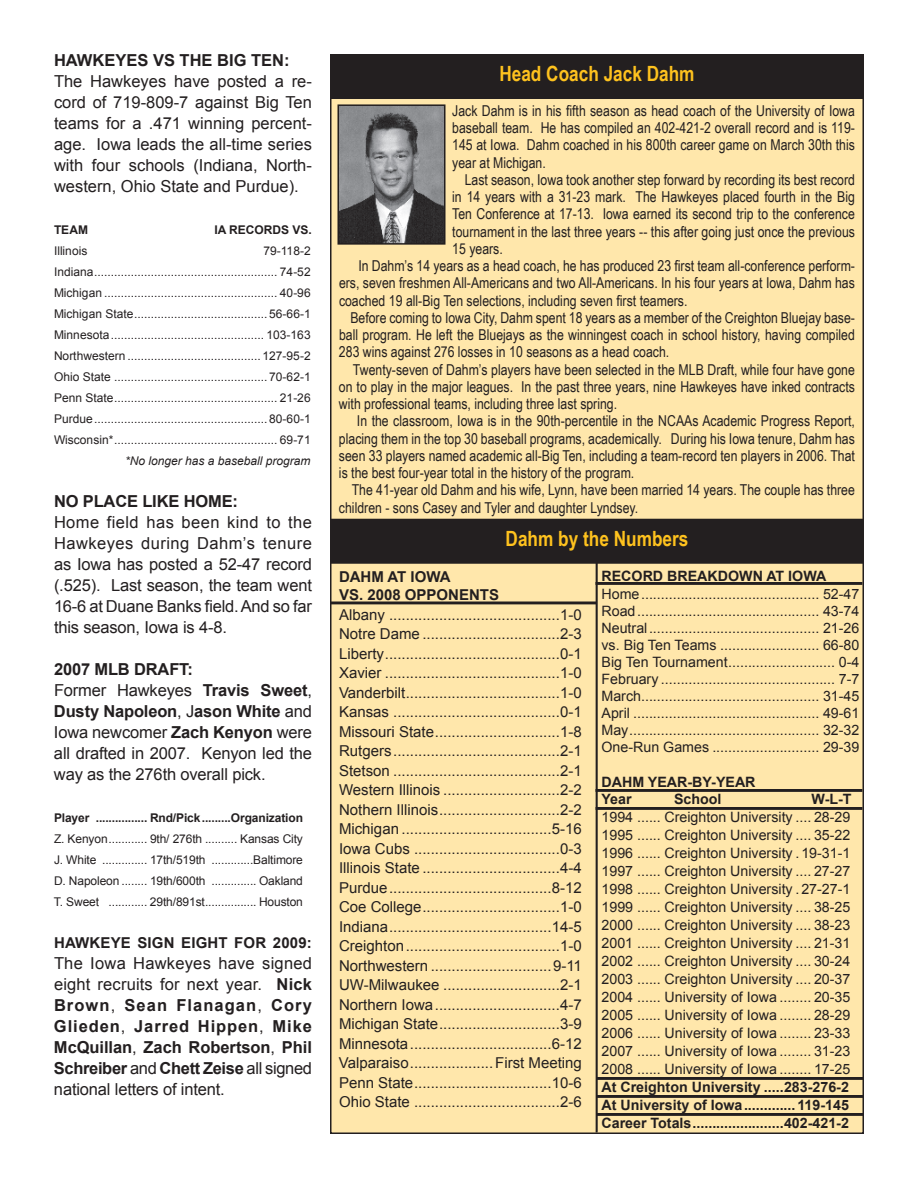
<style>
.page{position:relative;width:918px;height:1188px;background:#fff}
.page>*{position:absolute;margin:0;border:0;box-sizing:border-box;transform-origin:0 0}
.t1{font:700 21px "Arial Narrow";color:#fec21e}
.t2{font:16.5px/21px "Arial";letter-spacing:-.01em;color:#231f20;text-align:justify}
.t3{font:700 16.5px/21px "Arial";letter-spacing:-.005em;color:#231f20;text-align:justify}
.t4{font:15px/17.2px "Arial Narrow";color:#231f20;text-align:justify}
.t5{font:15px/19.5px "Arial";color:#231f20;text-align:justify}
.t6{font:700 15px/18px "Arial";color:#231f20}
.t7{font:14.25px/18px "Arial";color:#231f20;text-align:justify}
.t8{font:700 14.25px/18px "Arial";color:#231f20}
.t9{font:12px/21px "Arial";color:#231f20;text-align:justify}
.t10{font:700 12px "Arial";letter-spacing:-.01em;color:#231f20}
.t11{font:italic 12px "Arial";color:#231f20}
.s1{font-weight:700}
.s2{font-weight:400}
</style>
<div class="page">
<div style="left:331px;top:55px;width:532px;height:1078px;background:#ffe7ab"></div>
<div style="left:331px;top:55px;width:532px;height:43px;background:#231f20"></div>
<div style="left:330px;top:54px;width:534px;height:45px;border:2px solid #231f20"></div>
<img style="left:341px;top:107px;width:101px;height:135px">
<div style="left:338px;top:104px;width:107px;height:141px;border:2px solid #231f20"></div>
<div style="left:331px;top:519px;width:532px;height:44px;background:#231f20"></div>
<div style="left:330px;top:519px;width:534px;height:45px;border:2px solid #231f20"></div>
<div style="left:596px;top:552px;width:2px;height:581px;border:2px solid #231f20"></div>
<div style="left:596px;top:789px;width:266px;height:3px;border:2px solid #231f20"></div>
<div style="left:596px;top:807px;width:266px;height:3px;border:2px solid #231f20"></div>
<div style="left:597px;top:1095px;width:267px;height:3px;border:2px solid #231f20"></div>
<div style="left:597px;top:1077px;width:267px;height:3px;border:2px solid #231f20"></div>
<div style="left:597px;top:1113px;width:267px;height:3px;border:2px solid #231f20"></div>
<div style="left:596px;top:582px;width:266px;height:3px;border:2px solid #231f20"></div>
<div style="left:330px;top:602px;width:267px;height:2px;border:2px solid #231f20"></div>
<p class="t3" style="left:54px;top:50px;width:237px">HAWKEYES VS THE BIG TEN:</p>
<p class="t2" style="left:54px;top:71px;width:259px">The Hawkeyes have posted a re&shy;cord of 719-809-7 against Big Ten teams for a .471 winning percent&shy;age. Iowa leads the all-time series with four schools (Indiana, North&shy;western, Ohio State and Purdue).</p>
<p class="t10" style="left:54px;top:222px;width:35px">TEAM</p>
<p class="t10" style="left:214px;top:222px;width:99px">IA RECORDS VS.</p>
<p class="t9" style="left:54px;top:240px;width:35px">Illinois</p>
<p class="t9" style="left:54px;top:240px;width:258px;text-indent:210px">79-118-2<br>Indiana ....................................................... 74-52<br>Michigan .................................................... 40-96<br>Michigan State ........................................ 56-66-1<br>Minnesota .............................................. 103-163<br>Northwestern ........................................ 127-95-2<br>Ohio State .............................................. 70-62-1<br>Penn State ................................................. 21-26<br>Purdue .................................................... 80-60-1<br>Wisconsin* ................................................. 69-71</p>
<p class="t11" style="left:125px;top:453px;width:187px">*No longer has a baseball program</p>
<p class="t3" style="left:54px;top:491px;width:186px">NO PLACE LIKE HOME:</p>
<p class="t2" style="left:54px;top:512px;width:260px">Home field has been kind to the Hawkeyes during Dahm’s tenure as Iowa has posted a 52-47 record (.525). Last season, the team went 16-6 at Duane Banks field. And so far this season, Iowa is 4-8.</p>
<p class="t2" style="left:54px;top:659px;width:260px;text-align:left"><span class="s1">2007 MLB DRAFT:<br></span>Former Hawkeyes <span class="s1">Travis Sweet</span>,<br><span class="s1">Dusty Napoleon</span>, J<span class="s1">ason White</span> and<br>Iowa newcomer <span class="s1">Zach Kenyon</span> were all drafted in 2007. Kenyon led the way as the 276th overall pick.</p>
<p class="t10" style="left:54px;top:810px;width:251px">Player ................ Rnd/Pick .........Organization</p>
<p class="t9" style="left:54px;top:828px;width:250px">Z. Kenyon ............ 9th/ 276th .......... Kansas City J. White .............. 17th/519th .............Baltimore D. Napoleon ........ 19th/600th .............. Oakland T. Sweet ............ 29th/891st ................ Houston</p>
<p class="t6" style="left:54px;top:934px;width:259px">HAWKEYE SIGN EIGHT FOR 2009:</p>
<p class="t3" style="left:54px;top:953px;width:260px"><span class="s2">The Iowa Hawkeyes have signed eight recruits for next year.</span> Nick Brown<span class="s2">,</span> Sean Flanagan<span class="s2">,</span> Cory Glieden<span class="s2">,</span> Jarred Hippen<span class="s2">,</span> Mike McQuillan<span class="s2">,</span> Zach Robertson<span class="s2">,</span> Phil Schreiber <span class="s2">and</span> Chett Zeise <span class="s2">all signed national letters of intent.</span></p>
<h1 class="t1" style="left:499px;top:58px;width:197px">Head Coach Jack Dahm</h1>
<p class="t4" style="left:452px;top:101px;width:404px">Jack Dahm is in his fifth season as head coach of the University of Iowa baseball team. He has compiled an 402-421-2 overall record and is 119- 145 at Iowa. Dahm coached in his 800th career game on March 30th this year at Michigan.</p>
<p class="t4" style="left:465px;top:170px;width:392px">Last season, Iowa took another step forward by recording its best record</p>
<p class="t4" style="left:452px;top:188px;width:404px">in 14 years with a 31-23 mark. The Hawkeyes placed fourth in the Big</p>
<p class="t4" style="left:452px;top:205px;width:404px">Ten Conference at 17-13. Iowa earned its second trip to the conference</p>
<p class="t4" style="left:452px;top:222px;width:404px">tournament in the last three years -- this after going just once the previous</p>
<p class="t4" style="left:452px;top:239px;width:52px">15 years.</p>
<p class="t4" style="left:358px;top:257px;width:498px">In Dahm’s 14 years as a head coach, he has produced 23 first team all-conference perform-</p>
<p class="t4" style="left:339px;top:274px;width:517px">ers, seven freshmen All-Americans and two All-Americans. In his four years at Iowa, Dahm has</p>
<p class="t4" style="left:339px;top:291px;width:350px">coached 19 all-Big Ten selections, including seven first teamers.</p>
<p class="t4" style="left:350px;top:308px;width:506px">Before coming to Iowa City, Dahm spent 18 years as a member of the Creighton Bluejay base-</p>
<p class="t4" style="left:339px;top:326px;width:517px">ball program. He left the Bluejays as the winningest coach in school history, having compiled</p>
<p class="t4" style="left:339px;top:343px;width:332px">283 wins against 276 losses in 10 seasons as a head coach.</p>
<p class="t4" style="left:353px;top:360px;width:503px">Twenty-seven of Dahm’s players have been selected in the MLB Draft, while four have gone</p>
<p class="t4" style="left:339px;top:377px;width:517px">on to play in the major leagues. In the past three years, nine Hawkeyes have inked contracts</p>
<p class="t4" style="left:339px;top:395px;width:280px">with professional teams, including three last spring.</p>
<p class="t4" style="left:357px;top:412px;width:500px">In the classroom, Iowa is in the 90th-percentile in the NCAAs Academic Progress Report,</p>
<p class="t4" style="left:339px;top:429px;width:517px">placing them in the top 30 baseball programs, academically. During his Iowa tenure, Dahm has</p>
<p class="t4" style="left:339px;top:446px;width:517px">seen 33 players named academic all-Big Ten, including a team-record ten players in 2006. That</p>
<p class="t4" style="left:339px;top:464px;width:297px">is the best four-year total in the history of the program.</p>
<p class="t4" style="left:352px;top:481px;width:505px">The 41-year old Dahm and his wife, Lynn, have been married 14 years. The couple has three</p>
<p class="t4" style="left:339px;top:498px;width:301px">children - sons Casey and Tyler and daughter Lyndsey.</p>
<h1 class="t1" style="left:506px;top:523px;width:184px">Dahm by the Numbers</h1>
<p class="t6" style="left:339px;top:568px;width:162px">DAHM AT IOWA<br>VS. 2008 OPPONENTS</p>
<p class="t5" style="left:339px;top:605px;width:244px">Albany .........................................1-0<br>Notre Dame .................................2-3<br>Liberty ..........................................0-1<br>Xavier ..........................................1-0<br>Vanderbilt .....................................1-0<br>Kansas ........................................0-1<br>Missouri State ..............................1-8<br>Rutgers ........................................2-1<br>Stetson ........................................2-1<br>Western Illinois ............................2-2<br>Nothern Illinois .............................2-2<br>Michigan ....................................5-16<br>Iowa Cubs ...................................0-3<br>Illinois State .................................4-4<br>Purdue .......................................8-12<br>Coe College .................................1-0<br>Indiana .......................................14-5<br>Creighton .....................................1-0<br>Northwestern .............................9-11<br>UW-Milwaukee ............................2-1<br>Northern Iowa ..............................4-7<br>Michigan State .............................3-9<br>Minnesota ..................................6-12<br>Valparaiso ....................First Meeting Penn State .................................10-6<br>Ohio State ...................................2-6</p>
<p class="t8" style="left:602px;top:568px;width:226px">RECORD BREAKDOWN AT IOWA</p>
<p class="t7" style="left:601px;top:585px;width:259px;line-height:17.1px">Home ............................................. 52-47<br>Road .............................................. 43-74<br>Neutral ........................................... 21-26 vs. Big Ten Teams ......................... 66-80<br>Big Ten Tournament ........................... 0-4<br>February ............................................ 7-7<br>March............................................. 31-45<br>April ............................................... 49-61<br>May ................................................ 32-32<br>One-Run Games ........................... 29-39</p>
<p class="t8" style="left:601px;top:774px;width:156px;line-height:17.1px">DAHM YEAR-BY-YEAR<br>Year</p>
<p class="t8" style="left:674px;top:790px;width:49px">School</p>
<p class="t8" style="left:812px;top:790px;width:42px">W-L-T</p>
<p class="t7" style="left:602px;top:808px;width:250px">1994 ...... Creighton University .... 28-29<br>1995 ...... Creighton University .... 35-22<br>1996 ...... Creighton University .19-31-1<br>1997 ...... Creighton University .... 27-27<br>1998 ...... Creighton University .27-27-1<br>1999 ...... Creighton University .... 38-25<br>2000 ...... Creighton University .... 38-23<br>2001 ...... Creighton University .... 21-31<br>2002 ...... Creighton University .... 30-24<br>2003 ...... Creighton University .... 20-37<br>2004 ...... University of Iowa ........ 20-35<br>2005 ...... University of Iowa ........ 28-29<br>2006 ...... University of Iowa ........ 23-33<br>2007 ...... University of Iowa ........ 31-23<br>2008 ...... University of Iowa ........ 17-25</p>
<p class="t8" style="left:602px;top:1078px;width:249px;text-align:justify">At Creighton University .....283-276-2<br>At University of Iowa .............119-145<br>Career Totals .......................402-421-2</p>
</div>
